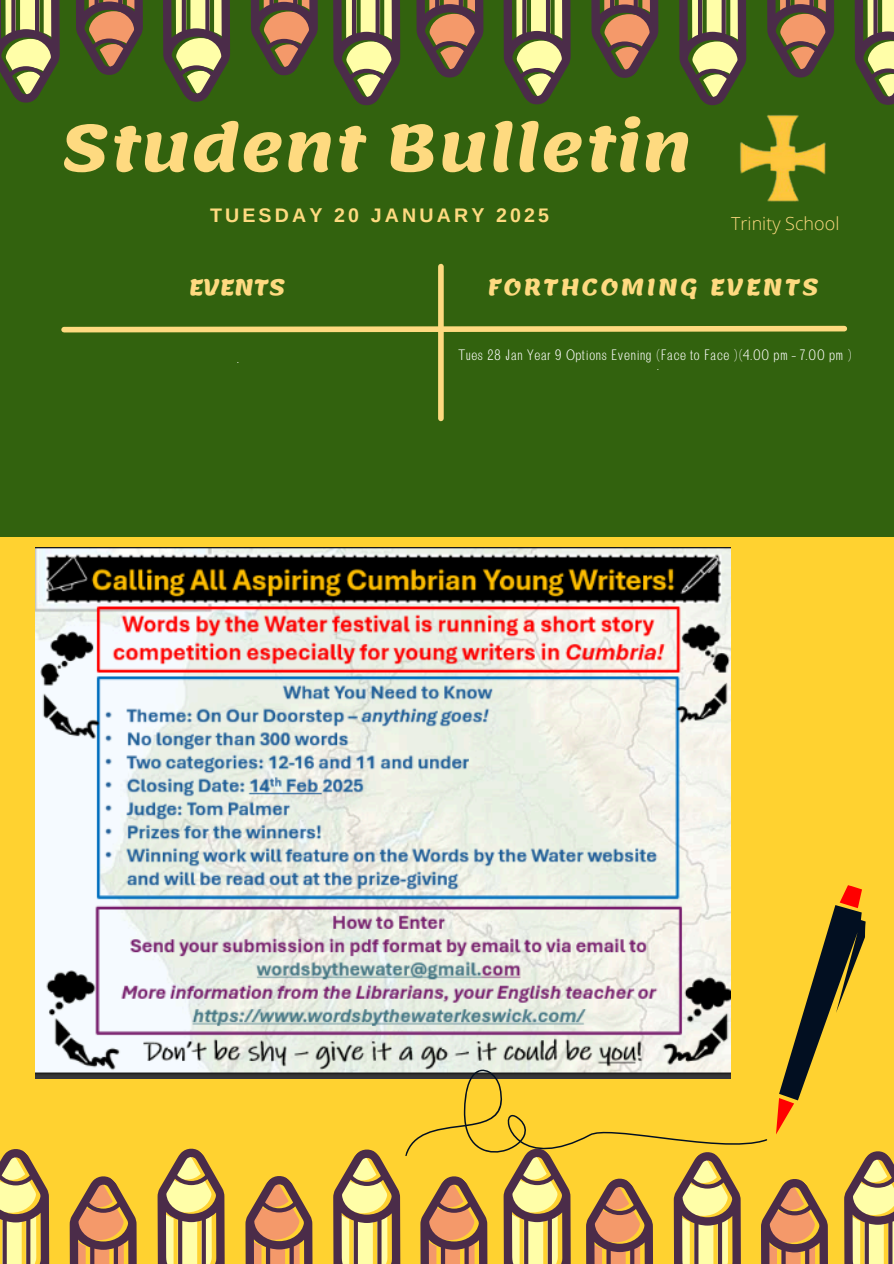
<style>
.page{position:relative;width:894px;height:1264px;background:#fff}
.page>*{position:absolute;margin:0;border:0;box-sizing:border-box;transform-origin:0 0}
.t1{font:700 64.2px "Lemonada";letter-spacing:.02em;color:#feda80}
.t2{font:700 22.5px "Lemonada";letter-spacing:.12em;color:#feda80}
.t3{font:700 21.9px "Lemonada";letter-spacing:.03em;color:#feda80}
.t4{font:700 19.65px "Arimo";letter-spacing:.16em;color:#feda80}
.t5{font:300 18px "Open Sans";color:#feda80}
.t6{font:300 15px "Brendon";color:#fff}
.t7{font:300 14.4px "Brendon";letter-spacing:.03em;color:#fff}
</style>
<div class="page">
<div style="left:0;top:0;width:893px;height:1263px;background:#32620e"></div>
<div style="left:0;top:537px;width:893px;height:726px;background:#ffd230"></div>
<img style="left:740px;top:114px;width:86px;height:88px">
<div style="left:438px;top:266px;width:5px;height:152px;background:#feda80"></div>
<svg style="left:0;top:0;width:893px;height:106px"></svg>
<svg style="left:61px;top:323px;width:787px;height:12px"></svg>
<img style="left:35px;top:547px;width:695px;height:337px">
<svg style="left:0;top:884px;width:893px;height:379px"></svg>
<p class="t1" style="left:62px;top:111px;width:630px">Student Bulletin</p>
<p class="t4" style="left:210px;top:204px;width:340px">TUESDAY 20 JANUARY 2025</p>
<p class="t5" style="left:731px;top:210px;width:110px">Trinity School</p>
<p class="t3" style="left:189px;top:274px;width:97px">EVENTS</p>
<p class="t2" style="left:487px;top:274px;width:332px">FORTHCOMING EVENTS</p>
<p class="t6" style="left:237px;top:349px;width:4px">.</p>
<p class="t7" style="left:458px;top:346px;width:391px">Tues 28 Jan Year 9 Options Evening (Face to Face) (4.00 pm – 7.00 pm)</p>
<p class="t6" style="left:656px;top:356px;width:4px">.</p>
</div>
